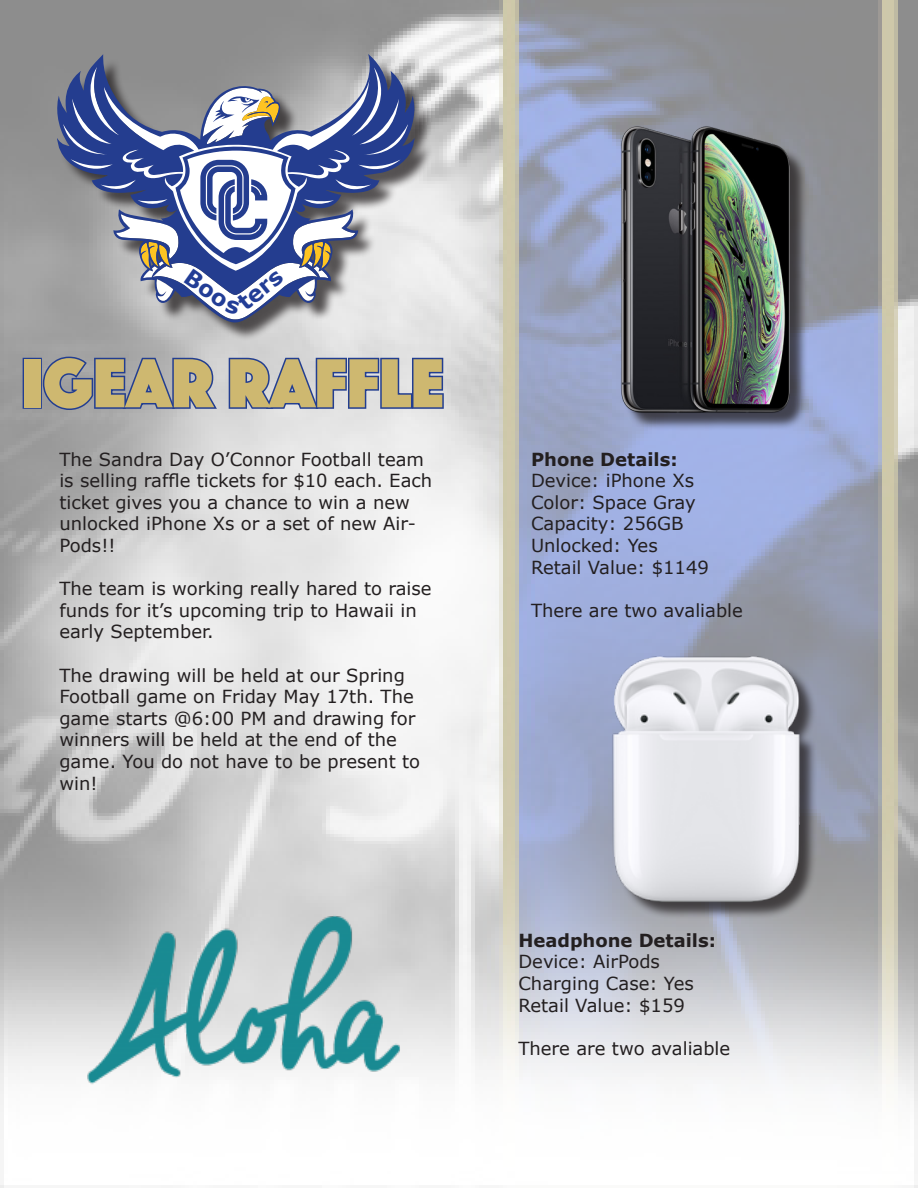
<style>
.page{position:relative;width:918px;height:1188px;background:#fff}
.page>*{position:absolute;margin:0;border:0;box-sizing:border-box;transform-origin:0 0}
.t1{font:72px "Phosphate Solid";color:#ceb870}
.t2{font:700 22.65px "Verdana";color:#223d96}
.t3{font:18px/21.6px "Verdana";color:#231f20}
.t4{font:700 18px "Verdana";color:#231f20}
</style>
<div class="page">
<img style="left:0;top:0;width:918px;height:1188px">
<img style="left:27px;top:877px;width:463px;height:238px">
<div style="left:59px;top:58px;width:374px;height:283px;background:#231f20;opacity:.75"></div>
<svg style="left:54px;top:54px;width:361px;height:270px;background:#9d9ea2"></svg>
<div style="left:624px;top:130px;width:184px;height:301px;background:#231f20;opacity:.75"></div>
<img style="left:558px;top:63px;width:296px;height:350px">
<div style="left:616px;top:659px;width:201px;height:260px;background:#231f20;opacity:.75"></div>
<img style="left:610px;top:653px;width:191px;height:249px">
<div style="left:23px;top:358px;width:19px;height:51px;border:3px solid #233e90"></div>
<svg style="left:41px;top:355px;width:178px;height:57px;background:#8c92a7"></svg>
<svg style="left:227px;top:356px;width:218px;height:55px;background:#aab1c7"></svg>
<svg style="left:62px;top:66px;width:348px;height:254px"></svg>
<p class="t2" style="left:230px;top:292px;width:52px;rotate:-39deg">ters</p>
<p class="t1" style="left:22px;top:332px;width:424px">IGEAR RAFFLE</p>
<p class="t3" style="left:59px;top:448px;width:374px">The Sandra Day O’Connor Football team is selling raffle tickets for $10 each. Each ticket gives you a chance to win a new unlocked iPhone Xs or a set of new Air-<br>Pods!!</p>
<p class="t3" style="left:59px;top:578px;width:374px">The team is working really hared to raise funds for it’s upcoming trip to Hawaii in early September.</p>
<p class="t3" style="left:59px;top:664px;width:362px">The drawing will be held at our Spring<br>Football game on Friday May 17th. The game starts @6:00 PM and drawing for winners will be held at the end of the game. You do not have to be present to win!</p>
<p class="t4" style="left:531px;top:446px;width:148px">Phone Details:</p>
<p class="t3" style="left:531px;top:470px;width:165px">Device: iPhone Xs</p>
<p class="t3" style="left:531px;top:491px;width:166px">Color: Space Gray</p>
<p class="t3" style="left:531px;top:513px;width:154px">Capacity: 256GB</p>
<p class="t3" style="left:531px;top:534px;width:128px">Unlocked: Yes</p>
<p class="t3" style="left:531px;top:556px;width:179px">Retail Value: $1149</p>
<p class="t3" style="left:531px;top:599px;width:213px">There are two avaliable</p>
<p class="t4" style="left:518px;top:928px;width:199px">Headphone Details:</p>
<p class="t3" style="left:518px;top:951px;width:143px">Device: AirPods</p>
<p class="t3" style="left:518px;top:973px;width:177px">Charging Case: Yes</p>
<p class="t3" style="left:518px;top:994px;width:168px">Retail Value: $159</p>
<p class="t3" style="left:518px;top:1037px;width:213px">There are two avaliable</p>
</div>
